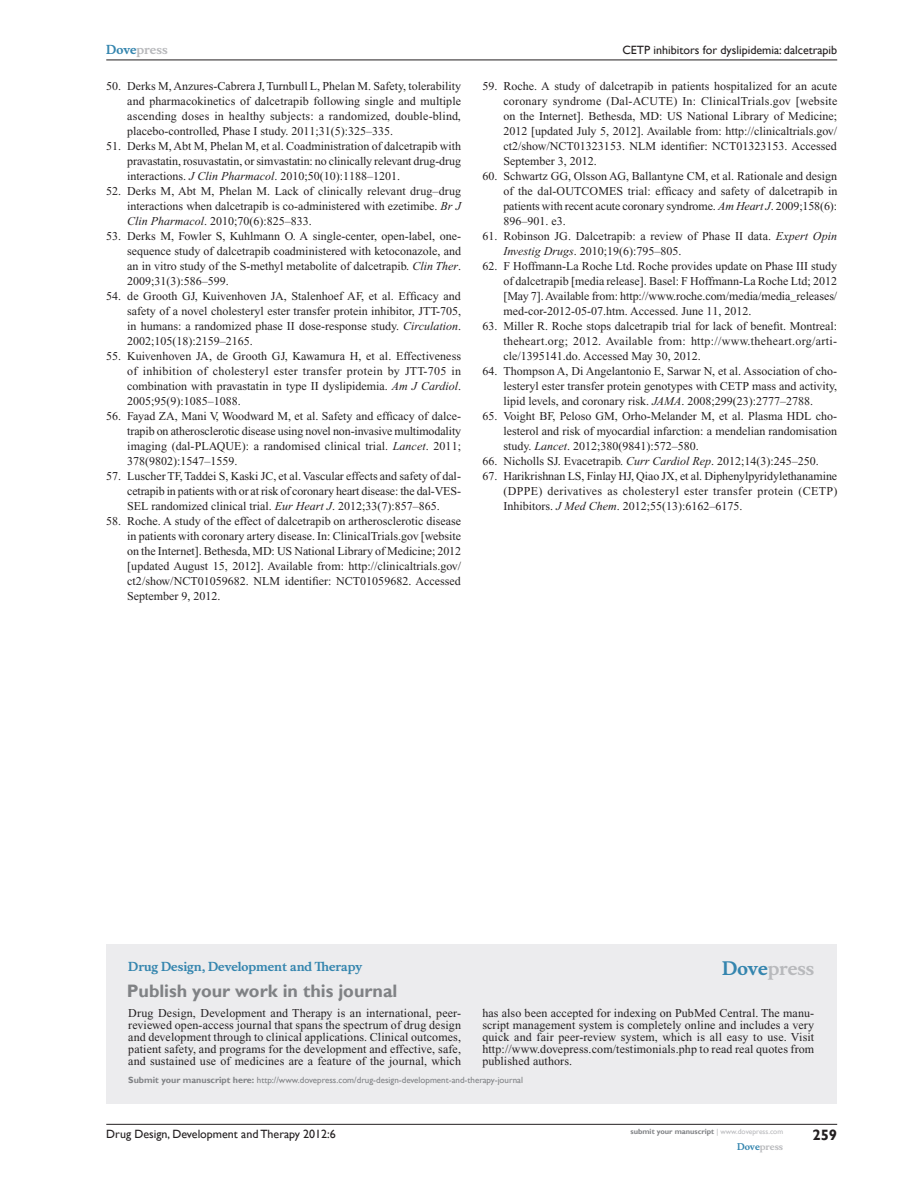
<style>
.page{position:relative;width:918px;height:1188px;background:#fff}
.page>*{position:absolute;margin:0;border:0;box-sizing:border-box;transform-origin:0 0}
.PromBx-H1{font:700 18px "Gill Sans";color:#808285}
.PromBx-Brand{font:700 18px "Musee";color:#b8b9bc}
.t1{font:700 15px "Gill Sans";color:#231f20}
.RefNL2{font:12px/15px "Times New Roman";color:#231f20;text-align:justify}
.PromBx-Tx{font:12px/12px "Times New Roman";letter-spacing:.01em;color:#231f20;text-align:justify}
.t2{font:12px "Gill Sans";color:#231f20}
.PromBx-JrnlName{font:700 12px "Musee";color:#3485ae}
.t3{font:700 12px "Musee";color:#b8b9bc}
.PromBx-SubmitMssWebA{font:9px "Gill Sans";color:#808285}
.t4{font:700 9px "Musee";color:#b8b9bc}
.t5{font:700 7.5px "Gill Sans";color:#808285}
.s1{color:#3485ae}
.s2{font-style:italic}
.s3{font-weight:700}
.s4{font-weight:400;color:#b8b9bc}
</style>
<div class="page">
<div style="left:106px;top:944px;width:731px;height:159px;background:#ececee"></div>
<hr style="left:106px;top:1124px;width:731px;height:1px;background:#231f20">
<hr style="left:106px;top:60px;width:731px;height:1px;background:#231f20">
<p class="t3" style="left:106px;top:43px;width:63px"><span class="s1">Dove</span>press</p>
<p class="RefNL2" style="left:127px;top:79px;width:335px;text-indent:-21px">50. Derks M, Anzures-Cabrera J, Turnbull L, Phelan M. Safety, tolerability and pharmacokinetics of dalcetrapib following single and multiple ascending doses in healthy subjects: a randomized, double-blind, placebo-controlled, Phase I study. 2011;31(5):325–335.</p>
<p class="RefNL2" style="left:127px;top:139px;width:335px;text-indent:-21px">51. Derks M, Abt M, Phelan M, et al. Coadministration of dalcetrapib with pravastatin, rosuvastatin, or simvastatin: no clinically relevant drug-drug interactions. <span class="s2">J Clin Pharmacol</span>. 2010;50(10):1188–1201.</p>
<p class="RefNL2" style="left:127px;top:184px;width:335px;text-indent:-21px">52. Derks M, Abt M, Phelan M. Lack of clinically relevant drug–drug interactions when dalcetrapib is co-administered with ezetimibe. <span class="s2">Br J Clin Pharmacol</span>. 2010;70(6):825–833.</p>
<p class="RefNL2" style="left:127px;top:229px;width:335px;text-indent:-21px">53. Derks M, Fowler S, Kuhlmann O. A single-center, open-label, one&shy;sequence study of dalcetrapib coadministered with ketoconazole, and an in vitro study of the S-methyl metabolite of dalcetrapib. <span class="s2">Clin Ther</span>.<br>2009;31(3):586–599.</p>
<p class="RefNL2" style="left:127px;top:289px;width:335px;text-indent:-21px">54. de Grooth GJ, Kuivenhoven JA, Stalenhoef AF, et al. Efficacy and safety of a novel cholesteryl ester transfer protein inhibitor, JTT-705, in humans: a randomized phase II dose-response study. <span class="s2">Circulation</span>.<br>2002;105(18):2159–2165.</p>
<p class="RefNL2" style="left:127px;top:349px;width:335px;text-indent:-21px">55. Kuivenhoven JA, de Grooth GJ, Kawamura H, et al. Effectiveness of inhibition of cholesteryl ester transfer protein by JTT-705 in combination with pravastatin in type II dyslipidemia. <span class="s2">Am J Cardiol</span>.<br>2005;95(9):1085–1088.</p>
<p class="RefNL2" style="left:127px;top:409px;width:336px;text-indent:-21px">56. Fayad ZA, Mani V, Woodward M, et al. Safety and efficacy of dalce&shy;trapib on atherosclerotic disease using novel non-invasive multimodality imaging (dal-PLAQUE): a randomised clinical trial. <span class="s2">Lancet</span>. 2011; 378(9802):1547–1559.</p>
<p class="RefNL2" style="left:127px;top:469px;width:335px;text-indent:-21px">57. Luscher TF, Taddei S, Kaski JC, et al. Vascular effects and safety of dal&shy;cetrapib in patients with or at risk of coronary heart disease: the dal-VES-SEL randomized clinical trial. <span class="s2">Eur Heart J</span>. 2012;33(7):857–865.</p>
<p class="RefNL2" style="left:127px;top:514px;width:336px;text-indent:-21px">58. Roche. A study of the effect of dalcetrapib on artherosclerotic disease in patients with coronary artery disease. In: ClinicalTrials.gov [website on the Internet]. Bethesda, MD: US National Library of Medicine; 2012 [updated August 15, 2012]. Available from: http://clinicaltrials.gov/ ct2/show/NCT01059682. NLM identifier: NCT01059682. Accessed September 9, 2012.</p>
<p class="t2" style="left:622px;top:43px;width:216px">CETP inhibitors for dyslipidemia: dalcetrapib</p>
<p class="RefNL2" style="left:503px;top:79px;width:336px;text-indent:-21px">59. Roche. A study of dalcetrapib in patients hospitalized for an acute coronary syndrome (Dal-ACUTE) In: ClinicalTrials.gov [website on the Internet]. Bethesda, MD: US National Library of Medicine; 2012 [updated July 5, 2012]. Available from: http://clinicaltrials.gov/ ct2/show/NCT01323153. NLM identifier: NCT01323153. Accessed September 3, 2012.</p>
<p class="RefNL2" style="left:503px;top:169px;width:336px;text-indent:-21px">60. Schwartz GG, Olsson AG, Ballantyne CM, et al. Rationale and design of the dal-OUTCOMES trial: efficacy and safety of dalcetrapib in patients with recent acute coronary syndrome. <span class="s2">Am Heart J</span>. 2009;158(6):<br>896–901. e3.</p>
<p class="RefNL2" style="left:503px;top:229px;width:335px;text-indent:-21px">61. Robinson JG. Dalcetrapib: a review of Phase II data. <span class="s2">Expert Opin<br>Investig Drugs</span>. 2010;19(6):795–805.</p>
<p class="RefNL2" style="left:503px;top:259px;width:335px;text-indent:-21px">62. F Hoffmann-La Roche Ltd. Roche provides update on Phase III study of dalcetrapib [media release]. Basel: F Hoffmann-La Roche Ltd; 2012 [May 7]. Available from: http://www.roche.com/media/media_releases/ med-cor-2012-05-07.htm. Accessed. June 11, 2012.</p>
<p class="RefNL2" style="left:503px;top:319px;width:335px;text-indent:-21px">63. Miller R. Roche stops dalcetrapib trial for lack of benefit. Montreal: theheart.org; 2012. Available from: http://www.theheart.org/arti&shy;cle/1395141.do. Accessed May 30, 2012.</p>
<p class="RefNL2" style="left:503px;top:364px;width:335px;text-indent:-21px">64. Thompson A, Di Angelantonio E, Sarwar N, et al. Association of cho&shy;lesteryl ester transfer protein genotypes with CETP mass and activity, lipid levels, and coronary risk. <span class="s2">JAMA</span>. 2008;299(23):2777–2788.</p>
<p class="RefNL2" style="left:503px;top:409px;width:335px;text-indent:-21px">65. Voight BF, Peloso GM, Orho-Melander M, et al. Plasma HDL cho&shy;lesterol and risk of myocardial infarction: a mendelian randomisation study. <span class="s2">Lancet</span>. 2012;380(9841):572–580.</p>
<p class="RefNL2" style="left:482px;top:454px;width:338px">66. Nicholls SJ. Evacetrapib. <span class="s2">Curr Cardiol Rep</span>. 2012;14(3):245–250.</p>
<p class="RefNL2" style="left:503px;top:469px;width:336px;text-indent:-21px">67. Harikrishnan LS, Finlay HJ, Qiao JX, et al. Diphenylpyridylethanamine (DPPE) derivatives as cholesteryl ester transfer protein (CETP)<br>Inhibitors. <span class="s2">J Med Chem</span>. 2012;55(13):6162–6175.</p>
<p class="PromBx-JrnlName" style="left:128px;top:959px;width:236px">Drug Design, Development and Therapy</p>
<p class="PromBx-H1" style="left:127px;top:980px;width:272px">Publish your work in this journal</p>
<p class="PromBx-Brand" style="left:722px;top:958px;width:94px"><span class="s1">Dove</span>press</p>
<p class="PromBx-Tx" style="left:128px;top:1007px;width:334px">Drug Design, Development and Therapy is an international, peer&shy;reviewed open-access journal that spans the spectrum of drug design and development through to clinical applications. Clinical outcomes, patient safety, and programs for the development and effective, safe, and sustained use of medicines are a feature of the journal, which</p>
<p class="PromBx-Tx" style="left:482px;top:1007px;width:333px">has also been accepted for indexing on PubMed Central. The manu&shy;script management system is completely online and includes a very quick and fair peer-review system, which is all easy to use. Visit http://www.dovepress.com/testimonials.php to read real quotes from published authors.</p>
<p class="PromBx-SubmitMssWebA" style="left:128px;top:1075px;width:396px"><span class="s3">Submit your manuscript here:</span> http://www.dovepress.com/drug-design-development-and-therapy-journal</p>
<p class="t2" style="left:106px;top:1127px;width:231px">Drug Design, Development and Therapy 2012:6</p>
<p class="t5" style="left:631px;top:1127px;width:154px">submit your manuscript <span class="s4">| www.dovepress.com</span></p>
<p class="t4" style="left:737px;top:1141px;width:48px"><span class="s1">Dove</span>press</p>
<p class="t1" style="left:812px;top:1126px;width:26px">259</p>
</div>
